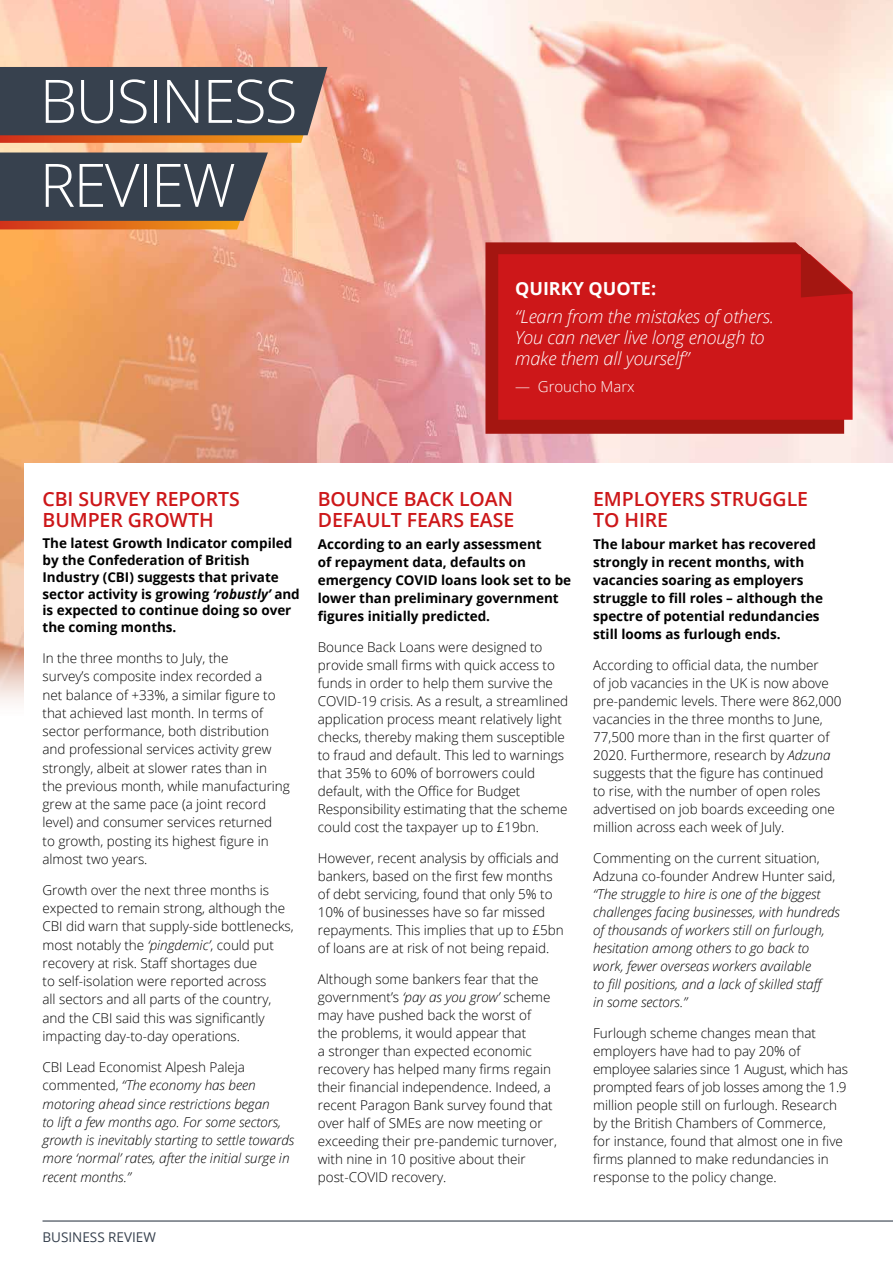
<style>
.page{position:relative;width:893px;height:1263px;background:#fff}
.page>*{position:absolute;margin:0;border:0;box-sizing:border-box;transform-origin:0 0}
.t1{font:300 60px/84px "Open Sans";letter-spacing:-.03em;color:#fff}
.t2{font:600 19.5px/21px "Open Sans";letter-spacing:-.005em;color:#cd1719}
.t3{font:italic 300 18px/21px "Open Sans";letter-spacing:-.01em;color:#fff}
.t4{font:700 18px "Open Sans";letter-spacing:-.005em;color:#fff}
.t5{font:300 15px "Open Sans";letter-spacing:-.005em;color:#fff}
.t6{font:300 13.5px/18px "Open Sans";letter-spacing:-.005em;color:#000}
.t7{font:700 13.5px/18px "Open Sans";letter-spacing:-.005em;color:#000}
.t8{font:italic 300 13.5px/18.3px "Open Sans";letter-spacing:-.005em;color:#000}
.t9{font:13.5px "Open Sans";color:#37414e}
.s1{font-style:italic}
.s2{font-style:normal}
</style>
<div class="page">
<hr style="left:43px;top:1220px;width:850px;height:1px;background:#37414e">
<img style="left:0;top:0;width:893px;height:703px">
<div style="left:24px;top:463px;width:869px;height:740px;background:#fff"></div>
<svg style="left:485px;top:242px;width:359px;height:192px;background:#a71e19"></svg>
<div style="left:498px;top:254px;width:355px;height:166px;background:#cd1719"></div>
<svg style="left:801px;top:247px;width:52px;height:50px;background:#cb615a"></svg>
<svg style="left:0;top:67px;width:327px;height:76px;background:#4d484b"></svg>
<svg style="left:0;top:153px;width:268px;height:76px;background:#514b4c"></svg>
<h1 class="t1" style="left:40px;top:57px;width:259px">BUSINESS<br>REVIEW</h1>
<h3 class="t4" style="left:515px;top:276px;width:142px">QUIRKY QUOTE:</h3>
<h3 class="t3" style="left:515px;top:305px;width:260px">“Learn from the mistakes of others.<br>You can never live long enough to make them all yourself”</h3>
<p class="t5" style="left:515px;top:376px;width:121px">— Groucho Marx</p>
<h2 class="t2" style="left:43px;top:488px;width:199px">CBI SURVEY REPORTS<br>BUMPER GROWTH</h2>
<p class="t7" style="left:43px;top:535px;width:259px;line-height:16.8px">The latest Growth Indicator compiled by the Confederation of British Industry (CBI) suggests that private sector activity is growing <span class="s1">‘robustly’</span> and is expected to continue doing so over the coming months.</p>
<p class="t6" style="left:43px;top:649px;width:249px">In the three months to July, the<br>survey’s composite index recorded a<br>net balance of +33%, a similar figure to that achieved last month. In terms of sector performance, both distribution and professional services activity grew strongly, albeit at slower rates than in the previous month, while manufacturing grew at the same pace (a joint record level) and consumer services returned<br>to growth, posting its highest figure in almost two years.</p>
<p class="t6" style="left:43px;top:880px;width:253px">Growth over the next three months is expected to remain strong, although the CBI did warn that supply-side bottlenecks, most notably the <span class="s1">‘pingdemic’</span>, could put recovery at risk. Staff shortages due<br>to self-isolation were reported across<br>all sectors and all parts of the country, and the CBI said this was significantly impacting day-to-day operations.</p>
<p class="t8" style="left:43px;top:1057px;width:253px"><span class="s2">CBI Lead Economist Alpesh Paleja commented,</span> “The economy has been motoring ahead since restrictions began<br>to lift a few months ago. For some sectors, growth is inevitably starting to settle towards more ‘normal’ rates, after the initial surge in recent months.”</p>
<p class="t9" style="left:43px;top:1227px;width:115px">BUSINESS REVIEW</p>
<h2 class="t2" style="left:318px;top:488px;width:198px">BOUNCE BACK LOAN<br>DEFAULT FEARS EASE</h2>
<p class="t7" style="left:318px;top:535px;width:255px">According to an early assessment<br>of repayment data, defaults on emergency COVID loans look set to be lower than preliminary government figures initially predicted.</p>
<p class="t6" style="left:318px;top:638px;width:252px">Bounce Back Loans were designed to provide small firms with quick access to funds in order to help them survive the COVID-19 crisis. As a result, a streamlined application process meant relatively light checks, thereby making them susceptible to fraud and default. This led to warnings that 35% to 60% of borrowers could default, with the Office for Budget Responsibility estimating that the scheme could cost the taxpayer up to £19bn.</p>
<p class="t6" style="left:318px;top:848px;width:248px">However, recent analysis by officials and bankers, based on the first few months of debt servicing, found that only 5% to 10% of businesses have so far missed repayments. This implies that up to £5bn of loans are at risk of not being repaid.</p>
<p class="t6" style="left:318px;top:969px;width:241px">Although some bankers fear that the government’s <span class="s1">‘pay as you grow’</span> scheme may have pushed back the worst of<br>the problems, it would appear that<br>a stronger than expected economic recovery has helped many firms regain their financial independence. Indeed, a recent Paragon Bank survey found that over half of SMEs are now meeting or exceeding their pre-pandemic turnover, with nine in 10 positive about their post-COVID recovery.</p>
<h2 class="t2" style="left:593px;top:488px;width:216px">EMPLOYERS STRUGGLE<br>TO HIRE</h2>
<p class="t7" style="left:593px;top:535px;width:231px">The labour market has recovered strongly in recent months, with vacancies soaring as employers struggle to fill roles – although the spectre of potential redundancies still looms as furlough ends.</p>
<p class="t6" style="left:593px;top:656px;width:250px">According to official data, the number<br>of job vacancies in the UK is now above pre-pandemic levels. There were 862,000 vacancies in the three months to June, 77,500 more than in the first quarter of 2020. Furthermore, research by <span class="s1">Adzuna </span>suggests that the figure has continued<br>to rise, with the number of open roles advertised on job boards exceeding one million across each week of July.</p>
<p class="t6" style="left:593px;top:848px;width:244px">Commenting on the current situation,<br>Adzuna co-founder Andrew Hunter said,</p>
<p class="t8" style="left:593px;top:884px;width:248px">“The struggle to hire is one of the biggest challenges facing businesses, with hundreds of thousands of workers still on furlough, hesitation among others to go back to work, fewer overseas workers available<br>to fill positions, and a lack of skilled staff<br>in some sectors.”</p>
<p class="t6" style="left:593px;top:1023px;width:256px">Furlough scheme changes mean that employers have had to pay 20% of employee salaries since 1 August, which has prompted fears of job losses among the 1.9 million people still on furlough. Research by the British Chambers of Commerce,<br>for instance, found that almost one in five firms planned to make redundancies in response to the policy change.</p>
</div>
